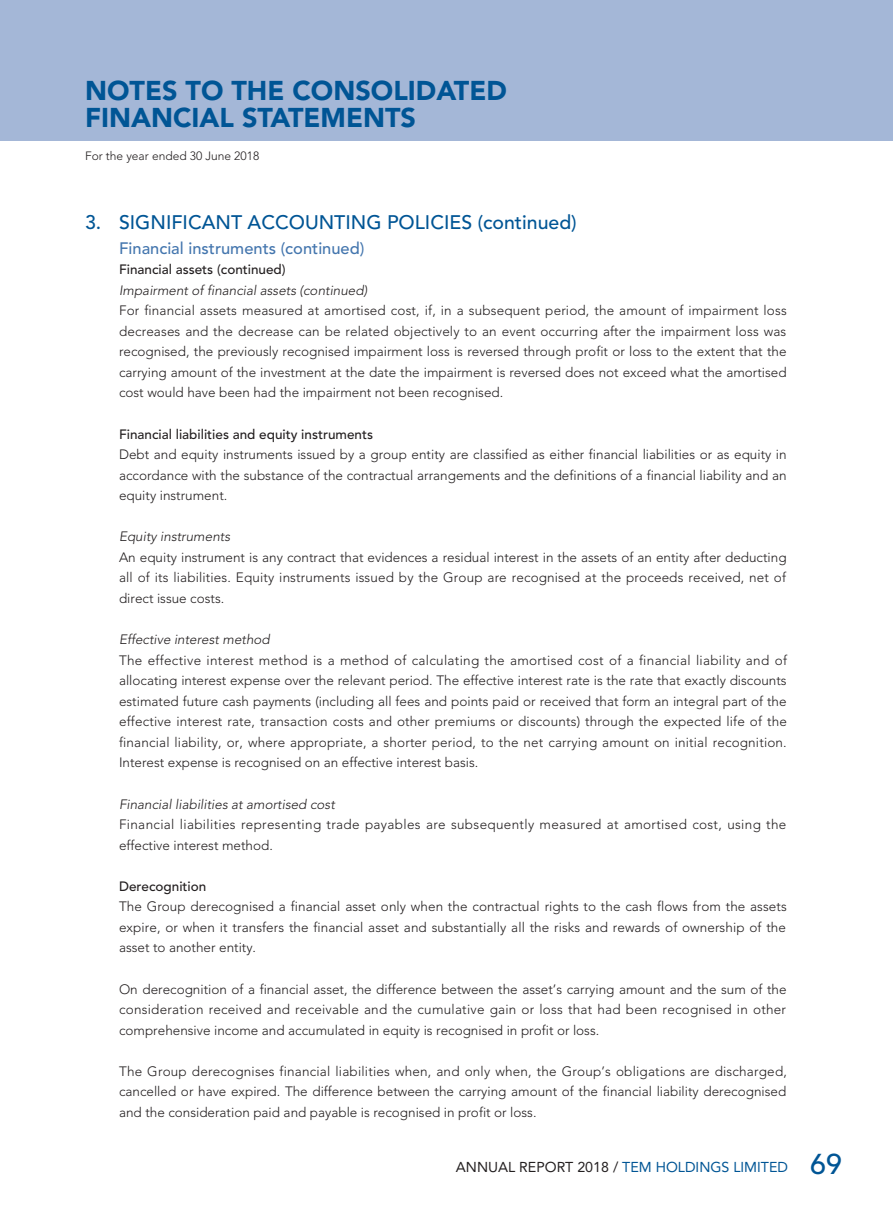
<style>
.page{position:relative;width:893px;height:1212px;background:#fff}
.page>*{position:absolute;margin:0;border:0;box-sizing:border-box;transform-origin:0 0}
.t1{font:900 27px/27px "Avenir LT Std";color:#005595}
._01_H1{font:500 19.5px "Avenir LT Std";color:#005595}
._02_H2{font:500 16.5px "Avenir LT Std";color:#4476ae}
.t2{font:14.25px "Avenir LT Std";color:#005595}
._00_txt{font:300 13.5px/20.5px "Avenir LT Std";color:#231f20;text-align:justify}
._00_txt-2{font:300 13.5px/20.5px "Avenir LT Std";letter-spacing:.025em;color:#231f20}
._04_H4{font:italic 300 13.5px "Avenir LT Std";color:#231f20}
._03_H3{font:500 13.5px "Avenir LT Std";color:#231f20}
.t3{font:300 12px "Avenir LT Std";color:#231f20}
.s1{color:#231f20}
.s2{font-weight:500;font-size:28.5px}
</style>
<div class="page">
<div style="left:0;top:0;width:893px;height:140px;background:#a4b7d7"></div>
<h1 class="t1" style="left:85px;top:77px;width:423px">NOTES TO THE CONSOLIDATED<br>FINANCIAL STATEMENTS</h1>
<p class="t3" style="left:85px;top:149px;width:176px">For the year ended 30 June 2018</p>
<p class="_01_H1" style="left:85px;top:211px;width:493px">3. SIGNIFICANT ACCOUNTING POLICIES (continued)</p>
<p class="_02_H2" style="left:119px;top:238px;width:247px">Financial instruments (continued)</p>
<p class="_03_H3" style="left:119px;top:262px;width:168px">Financial assets (continued)</p>
<p class="_04_H4" style="left:119px;top:282px;width:250px">Impairment of financial assets (continued)</p>
<p class="_00_txt" style="left:119px;top:300px;width:669px">For financial assets measured at amortised cost, if, in a subsequent period, the amount of impairment loss decreases and the decrease can be related objectively to an event occurring after the impairment loss was recognised, the previously recognised impairment loss is reversed through profit or loss to the extent that the carrying amount of the investment at the date the impairment is reversed does not exceed what the amortised cost would have been had the impairment not been recognised.</p>
<p class="_03_H3" style="left:119px;top:426px;width:255px">Financial liabilities and equity instruments</p>
<p class="_00_txt" style="left:119px;top:444px;width:669px">Debt and equity instruments issued by a group entity are classified as either financial liabilities or as equity in accordance with the substance of the contractual arrangements and the definitions of a financial liability and an equity instrument.</p>
<p class="_04_H4" style="left:119px;top:529px;width:113px">Equity instruments</p>
<p class="_00_txt" style="left:119px;top:547px;width:669px">An equity instrument is any contract that evidences a residual interest in the assets of an entity after deducting all of its liabilities. Equity instruments issued by the Group are recognised at the proceeds received, net of direct issue costs.</p>
<p class="_04_H4" style="left:119px;top:631px;width:152px">Effective interest method</p>
<p class="_00_txt" style="left:119px;top:650px;width:669px">The effective interest method is a method of calculating the amortised cost of a financial liability and of allocating interest expense over the relevant period. The effective interest rate is the rate that exactly discounts estimated future cash payments (including all fees and points paid or received that form an integral part of the effective interest rate, transaction costs and other premiums or discounts) through the expected life of the financial liability, or, where appropriate, a shorter period, to the net carrying amount on initial recognition.<br>Interest expense is recognised on an effective interest basis.</p>
<p class="_04_H4" style="left:119px;top:796px;width:217px">Financial liabilities at amortised cost</p>
<p class="_00_txt-2" style="left:119px;top:814px;width:669px">Financial liabilities representing trade payables are subsequently measured at amortised cost, using the effective interest method.</p>
<p class="_03_H3" style="left:119px;top:878px;width:89px">Derecognition</p>
<p class="_00_txt" style="left:119px;top:896px;width:669px">The Group derecognised a financial asset only when the contractual rights to the cash flows from the assets expire, or when it transfers the financial asset and substantially all the risks and rewards of ownership of the asset to another entity.</p>
<p class="_00_txt" style="left:119px;top:979px;width:669px">On derecognition of a financial asset, the difference between the asset’s carrying amount and the sum of the consideration received and receivable and the cumulative gain or loss that had been recognised in other comprehensive income and accumulated in equity is recognised in profit or loss.</p>
<p class="_00_txt" style="left:119px;top:1061px;width:669px">The Group derecognises financial liabilities when, and only when, the Group’s obligations are discharged, cancelled or have expired. The difference between the carrying amount of the financial liability derecognised and the consideration paid and payable is recognised in profit or loss.</p>
<p class="t2" style="left:456px;top:1158px;width:388px"><span class="s1">ANNUAL REPORT 2018 /</span> TEM HOLDINGS LIMITED <span class="s2">69</span></p>
</div>
